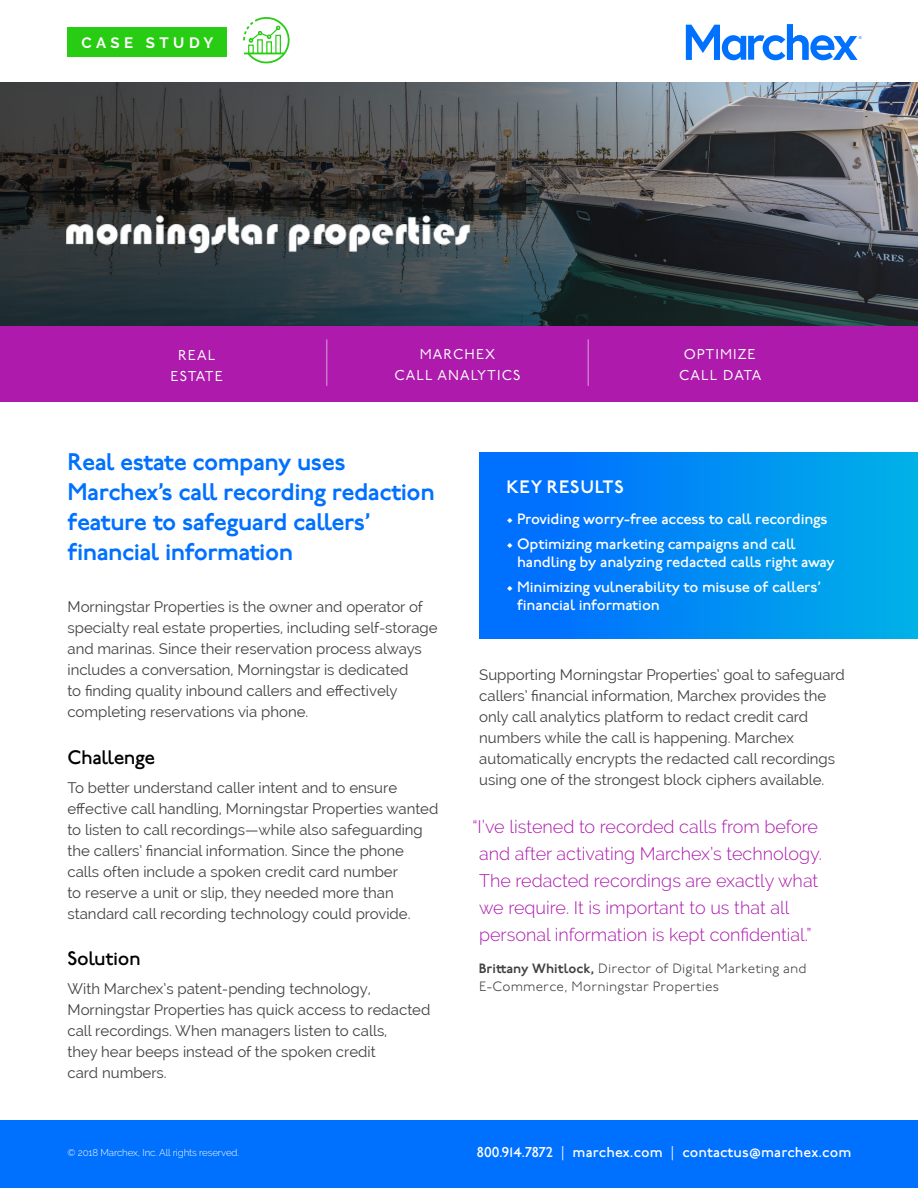
<style>
.page{position:relative;width:918px;height:1188px;background:#fff}
.page>*{position:absolute;margin:0;border:0;box-sizing:border-box;transform-origin:0 0}
.t1{font:600 24px/30px "P22 Underground";letter-spacing:-.02em;color:#0070ff}
.t2{font:500 19.5px "P22 Underground";letter-spacing:-.02em;color:#000}
.t3{font:300 18px/27px "Raleway";color:#ad1aac}
.t4{font:600 18px "P22 Underground";letter-spacing:.04em;color:#fff}
.t5{font:15px/21px "Raleway";color:#414042}
.t6{font:500 15px/18px "P22 Underground";letter-spacing:-.01em;color:#fff}
.t7{font:700 15px "Raleway";letter-spacing:.295em;color:#fff}
.t8{font:500 14.25px "P22 Underground";letter-spacing:.01em;color:#fff}
.t9{font:14.25px/21px "P22 Underground";letter-spacing:.075em;color:#fff;text-align:center}
.t10{font:300 13.5px/18px "P22 Underground";letter-spacing:.01em;color:#414042}
.t11{font:300 9.75px "Raleway";letter-spacing:-.01em;color:#fff}
.s1{font-weight:600}
.s2{font-weight:300}
</style>
<div class="page">
<div style="left:68px;top:27px;width:159px;height:30px;background:#28cc12"></div>
<div style="left:0;top:324px;width:918px;height:78px;background:#ad1aac"></div>
<hr style="left:326px;top:339px;width:1px;height:47px;background:#fff">
<hr style="left:588px;top:339px;width:1px;height:47px;background:#fff">
<svg style="left:686px;top:24px;width:176px;height:36px"></svg>
<div style="left:0;top:1120px;width:918px;height:68px;background:#0070ff"></div>
<img style="left:0;top:82px;width:918px;height:244px">
<div style="left:479px;top:452px;width:439px;height:187px;background:linear-gradient(to right,#0067ff,#00b0e7)"></div>
<svg style="left:243px;top:17px;width:47px;height:46px"></svg>
<img style="left:67px;top:189px;width:424px;height:110px">
<p class="t7" style="left:81px;top:34px;width:133px">CASE STUDY</p>
<p class="t9" style="left:171px;top:346px;width:54px">REAL<br>ESTATE</p>
<p class="t9" style="left:394px;top:344px;width:128px">MARCHEX<br>CALL ANALYTICS</p>
<p class="t9" style="left:679px;top:344px;width:84px">OPTIMIZE<br>CALL DATA</p>
<h1 class="t1" style="left:68px;top:448px;width:369px">Real estate company uses<br>Marchex’s call recording redaction feature to safeguard callers’ financial information</h1>
<p class="t5" style="left:68px;top:596px;width:372px">Morningstar Properties is the owner and operator of specialty real estate properties, including self-storage and marinas. Since their reservation process always includes a conversation, Morningstar is dedicated<br>to finding quality inbound callers and effectively completing reservations via phone.</p>
<h2 class="t2" style="left:68px;top:747px;width:89px">Challenge</h2>
<p class="t5" style="left:68px;top:777px;width:372px">To better understand caller intent and to ensure effective call handling, Morningstar Properties wanted to listen to call recordings—while also safeguarding the callers’ financial information. Since the phone calls often include a spoken credit card number<br>to reserve a unit or slip, they needed more than standard call recording technology could provide.</p>
<h2 class="t2" style="left:68px;top:948px;width:75px">Solution</h2>
<p class="t5" style="left:68px;top:978px;width:364px">With Marchex’s patent-pending technology, Morningstar Properties has quick access to redacted call recordings. When managers listen to calls,<br>they hear beeps instead of the spoken credit<br>card numbers.</p>
<p class="t4" style="left:507px;top:476px;width:119px">KEY RESULTS</p>
<p class="t6" style="left:506px;top:511px;width:323px">• Providing worry-free access to call recordings</p>
<p class="t6" style="left:517px;top:536px;width:319px;text-indent:-11px">• Optimizing marketing campaigns and call handling by analyzing redacted calls right away</p>
<p class="t6" style="left:517px;top:578px;width:306px;text-indent:-11px">• Minimizing vulnerability to misuse of callers’ financial information</p>
<p class="t5" style="left:479px;top:664px;width:367px">Supporting Morningstar Properties’ goal to safeguard callers’ financial information, Marchex provides the only call analytics platform to redact credit card numbers while the call is happening. Marchex automatically encrypts the redacted call recordings using one of the strongest block ciphers available.</p>
<p class="t3" style="left:479px;top:813px;width:344px;text-indent:-7px">“I’ve listened to recorded calls from before and after activating Marchex’s technology.<br>The redacted recordings are exactly what we require. It is important to us that all personal information is kept confidential.”</p>
<p class="t10" style="left:479px;top:960px;width:330px"><span class="s1">Brittany Whitlock,</span> Director of Digital Marketing and<br>E-Commerce, Morningstar Properties</p>
<p class="t11" style="left:68px;top:1147px;width:173px">© 2018 Marchex, Inc. All rights reserved.</p>
<p class="t8" style="left:477px;top:1144px;width:376px">800.914.7872 <span class="s2">|</span> marchex.com <span class="s2">|</span> contactus@marchex.com</p>
</div>
